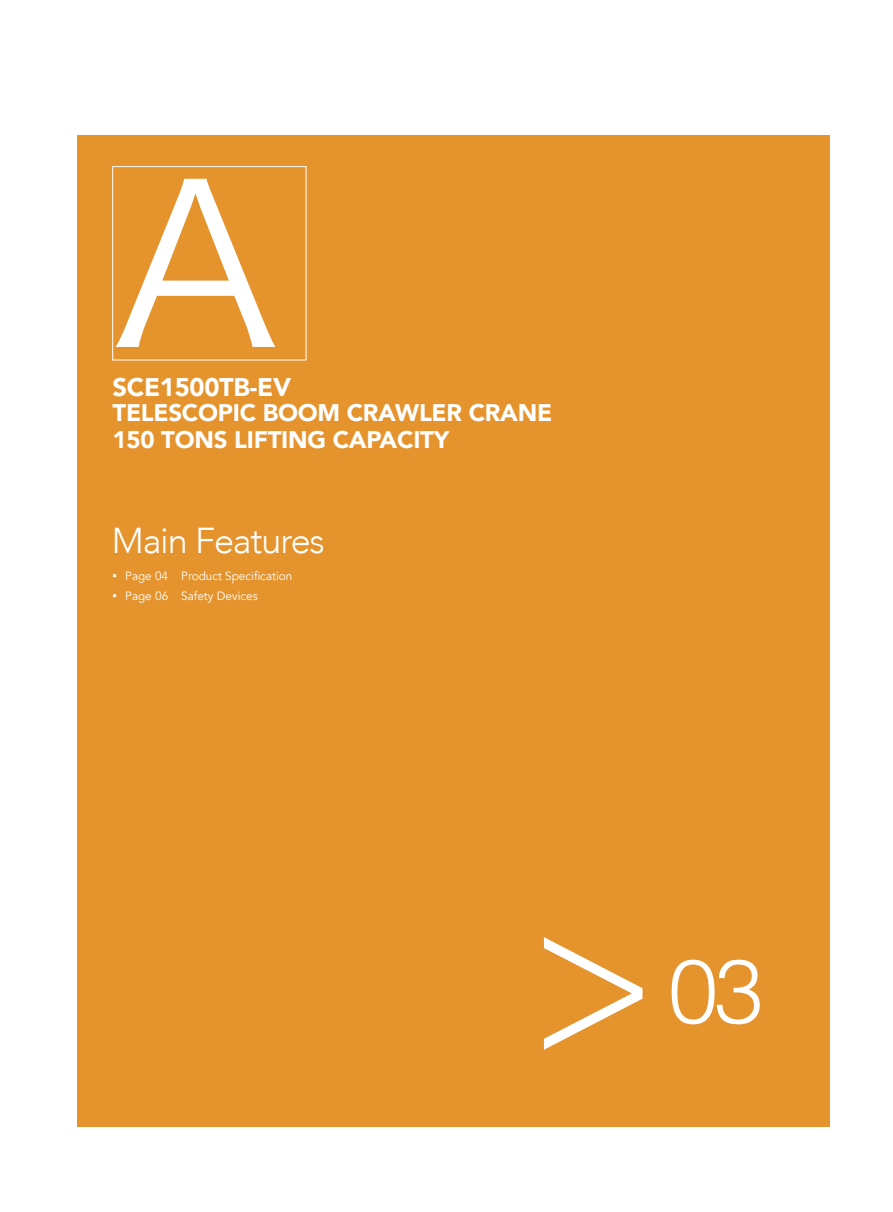
<style>
.page{position:relative;width:893px;height:1212px;background:#fff}
.page>*{position:absolute;margin:0;border:0;box-sizing:border-box;transform-origin:0 0}
.t1{font:221.25px "Hira Kaku Pro W3";color:#fff}
.t2{font:300 218.25px "Avenir";color:#fff;scale:.9 1}
.t3{font:300 90px "Helvetica";color:#fff}
.t4{font:300 36px "Avenir";letter-spacing:-.03em;color:#fff}
.t5{font:36px "FZLTKHK GBK1 0";color:#fff}
.t6{font:900 25.5px "Avenir";letter-spacing:-.01em;color:#fff}
.t7{font:900 24px/27px "Avenir";letter-spacing:-.01em;color:#fff}
.t8{font:12px "Avenir";color:#fff}
.s1{font-family:"Microsoft Ya Hei"}
</style>
<div class="page">
<div style="left:77px;top:135px;width:752px;height:992px;background:#e5932c"></div>
<div style="left:112px;top:166px;width:194px;height:194px;border:1px solid #fff"></div>
<h1 class="t1" style="left:112px;top:68px;width:167px">A</h1>
<p class="t6" style="left:112px;top:365px;width:180px">SCE1500TB-EV</p>
<p class="t7" style="left:112px;top:399px;width:441px">TELESCOPIC BOOM CRAWLER CRANE<br>150 TONS LIFTING CAPACITY</p>
<h3 class="t5" style="left:262px;top:412px;width:142px">技术参数</h3>
<h3 class="t4" style="left:112px;top:520px;width:215px">Main Features</h3>
<p class="t8" style="left:112px;top:569px;width:181px"><span class="s1">▪</span> Page 04 Product Specification</p>
<p class="t8" style="left:113px;top:588px;width:147px"><span class="s1">▪</span> Page 06 Safety Devices</p>
<h2 class="t2" style="left:528px;top:855px;width:147px">&gt;</h2>
<h3 class="t3" style="left:668px;top:914px;width:97px">03</h3>
</div>
